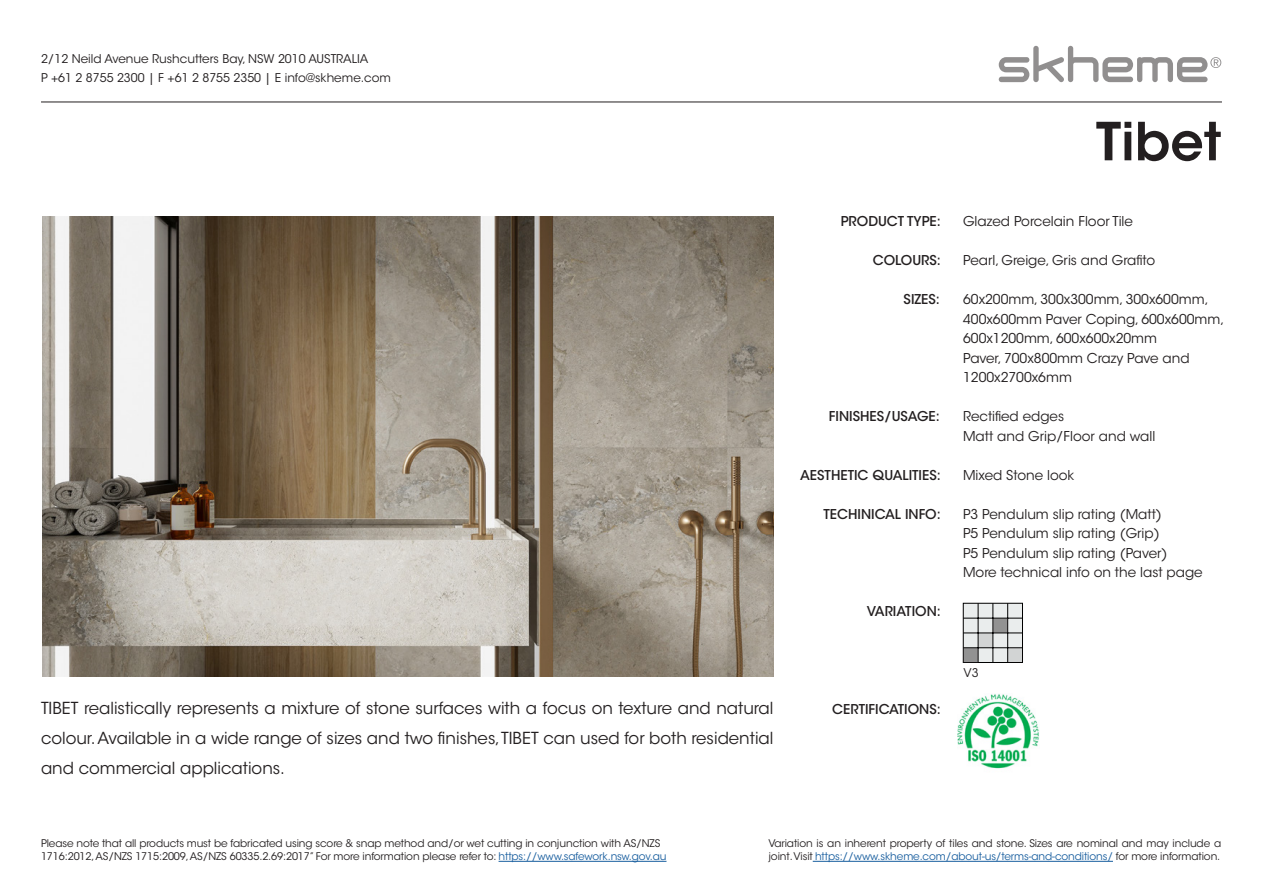
<style>
.page{position:relative;width:1263px;height:893px;background:#fff}
.page>*{position:absolute;margin:0;border:0;box-sizing:border-box;transform-origin:0 0}
.t1{font:600 52.05px "ITC Avant Garde Std";color:#231f20}
.t2{font:16.5px/30px "ITC Avant Garde Std";color:#231f20;text-align:justify}
.t3{font:13.5px/19.5px "ITC Avant Garde Std";color:#231f20}
.t4{font:500 13.5px "ITC Avant Garde Std";color:#231f20}
.t5{font:12px/19.5px "ITC Avant Garde Std";color:#231f20}
.t6{font:10.5px/13.5px "ITC Avant Garde Std";letter-spacing:-.01em;color:#231f20}
.s1{color:#175d9e}
</style>
<div class="page">
<svg style="left:999px;top:46px;width:222px;height:36px"></svg>
<hr style="left:41px;top:102px;width:1181px;height:1px;background:#231f20">
<hr style="left:813px;top:861px;width:300px;height:1px;background:#175d9e">
<div style="left:963px;top:603px;width:59px;height:59px;background:#eaeded"></div>
<div style="left:963px;top:603px;width:60px;height:60px;border:1px solid #000"></div>
<hr style="left:978px;top:603px;width:1px;height:59px;background:#000">
<hr style="left:993px;top:603px;width:1px;height:59px;background:#000">
<hr style="left:1007px;top:603px;width:1px;height:59px;background:#000">
<hr style="left:963px;top:647px;width:59px;height:1px;background:#000">
<hr style="left:963px;top:633px;width:59px;height:1px;background:#000">
<hr style="left:963px;top:618px;width:59px;height:1px;background:#000">
<img style="left:43px;top:216px;width:730px;height:461px">
<div style="left:993px;top:618px;width:14px;height:15px;background:#929292"></div>
<div style="left:963px;top:648px;width:14px;height:15px;background:#929292"></div>
<div style="left:978px;top:633px;width:14px;height:14px;background:#d2d4d4"></div>
<div style="left:1008px;top:648px;width:14px;height:14px;background:#d2d4d4"></div>
<hr style="left:499px;top:861px;width:167px;height:1px;background:#175d9e">
<img style="left:957px;top:694px;width:82px;height:75px">
<p class="t5" style="left:41px;top:49px;width:352px">2/12 Neild Avenue Rushcutters Bay, NSW 2010 AUSTRALIA<br>P +61 2 8755 2300 | F +61 2 8755 2350 | E info@skheme.com</p>
<p class="t2" style="left:41px;top:694px;width:734px">TIBET realistically represents a mixture of stone surfaces with a focus on texture and natural colour. Available in a wide range of sizes and two finishes, TIBET can used for both residential and commercial applications.</p>
<p class="t4" style="left:841px;top:213px;width:101px">PRODUCT TYPE:</p>
<p class="t4" style="left:873px;top:252px;width:69px">COLOURS:</p>
<p class="t4" style="left:903px;top:291px;width:38px">SIZES:</p>
<p class="t4" style="left:829px;top:408px;width:113px">FINISHES/USAGE:</p>
<p class="t4" style="left:800px;top:466px;width:142px">AESTHETIC QUALITIES:</p>
<p class="t4" style="left:823px;top:505px;width:119px">TECHINICAL INFO:</p>
<p class="t4" style="left:867px;top:603px;width:75px">VARIATION:</p>
<p class="t4" style="left:832px;top:700px;width:110px">CERTIFICATIONS:</p>
<h1 class="t1" style="left:1096px;top:108px;width:127px">Tibet</h1>
<p class="t3" style="left:963px;top:212px;width:171px">Glazed Porcelain Floor Tile</p>
<p class="t3" style="left:963px;top:251px;width:194px">Pearl, Greige, Gris and Grafito</p>
<p class="t3" style="left:963px;top:290px;width:263px">60x200mm, 300x300mm, 300x600mm,<br>400x600mm Paver Coping, 600x600mm,<br>600x1200mm, 600x600x20mm</p>
<p class="t3" style="left:963px;top:348px;width:228px">Paver, 700x800mm Crazy Pave and<br>1200x2700x6mm</p>
<p class="t3" style="left:963px;top:407px;width:103px">Rectified edges</p>
<p class="t3" style="left:963px;top:426px;width:194px">Matt and Grip/Floor and wall</p>
<p class="t3" style="left:963px;top:465px;width:113px">Mixed Stone look</p>
<p class="t3" style="left:963px;top:504px;width:200px">P3 Pendulum slip rating (Matt)</p>
<p class="t3" style="left:963px;top:524px;width:198px">P5 Pendulum slip rating (Grip)</p>
<p class="t3" style="left:963px;top:543px;width:206px">P5 Pendulum slip rating (Paver)</p>
<p class="t3" style="left:963px;top:563px;width:241px">More technical info on the last page</p>
<p class="t5" style="left:963px;top:663px;width:17px">V3</p>
<p class="t6" style="left:41px;top:836px;width:627px">Please note that all products must be fabricated using score &amp; snap method and/or wet cutting in conjunction with AS/NZS<br>1716:2012, AS/NZS 1715:2009, AS/NZS 60335.2.69:2017” For more information please refer to: <span class="s1">https://www.safework.nsw.gov.au</span></p>
<p class="t6" style="left:768px;top:836px;width:454px">Variation is an inherent property of tiles and stone. Sizes are nominal and may include a joint. Visit <span class="s1">https://www.skheme.com/about-us/terms-and-conditions/</span> for more information.</p>
</div>
